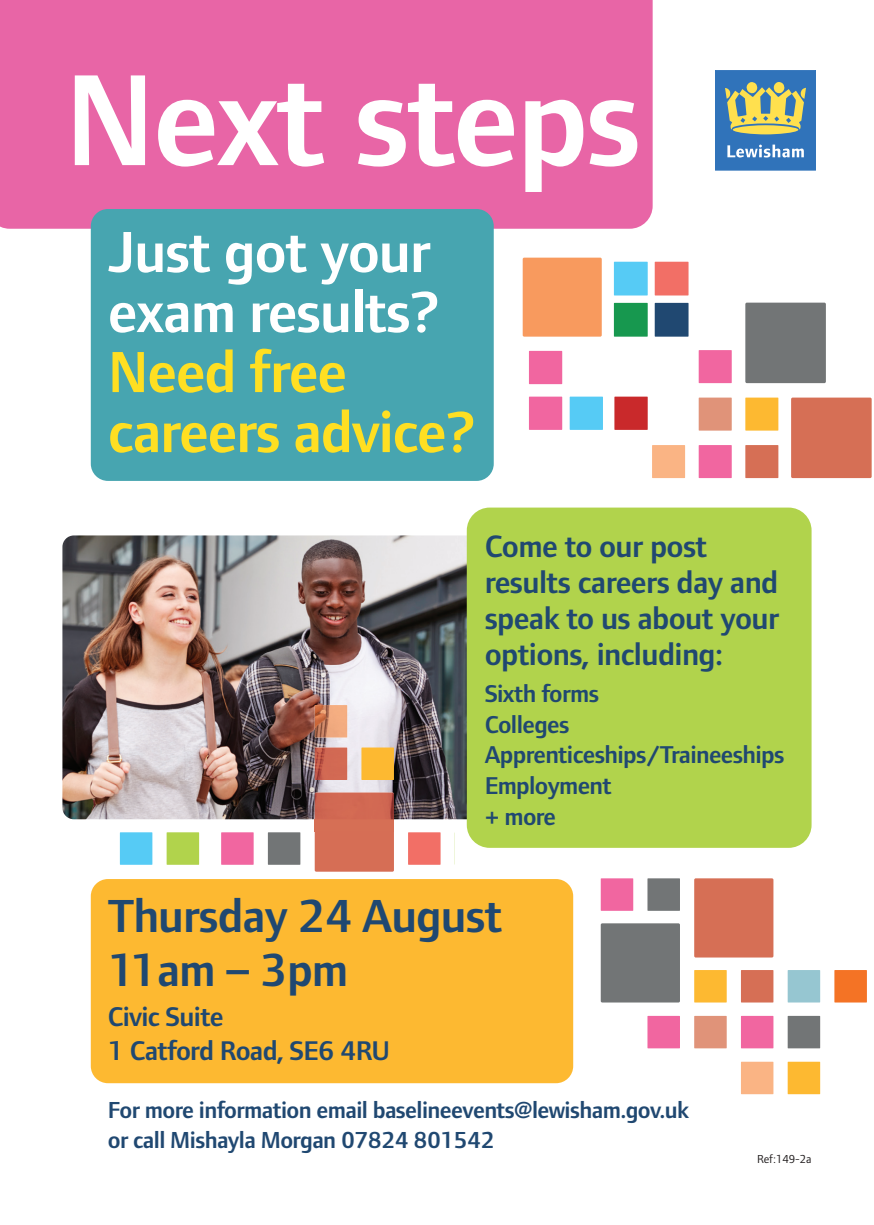
<style>
.page{position:relative;width:874px;height:1225px;background:#fff}
.page>*{position:absolute;margin:0;border:0;box-sizing:border-box;transform-origin:0 0}
.t1{font:600 134.4px "Foundry Form Sans";letter-spacing:-.02em;color:#fff}
.t2{font:600 60px/60px "Foundry Form Sans";letter-spacing:-.02em;color:#fff}
.t3{font:600 60px/60px "Foundry Form Sans";letter-spacing:-.02em;color:#ffdf22}
.t4{font:600 48px/54px "Foundry Form Sans";letter-spacing:-.02em;color:#204871}
.t5{font:600 32px/36px "Foundry Form Sans";letter-spacing:-.02em;color:#204871}
.t6{font:600 28px/34px "Foundry Form Sans";letter-spacing:-.025em;color:#204871}
.t7{font:600 25.2px/30.8px "Foundry Form Sans";letter-spacing:-.025em;color:#204871}
.t8{font:600 24px/30px "Foundry Form Sans";letter-spacing:-.025em;color:#204871}
.t9{font:12px "Foundry Form Sans";color:#231f20}
</style>
<div class="page">
<div style="left:91px;top:879px;width:482px;height:204px;background:#fdb931;border-radius:17px"></div>
<div style="left:715px;top:70px;width:100px;height:100px;background:#3073ba;border:1px solid #3073ba"></div>
<svg style="left:727px;top:145px;width:76px;height:12px"></svg>
<svg style="left:725px;top:82px;width:80px;height:52px"></svg>
<img style="left:62px;top:535px;width:404px;height:284px">
<div style="left:0;top:0;width:652px;height:229px;background:#e865a6"></div>
<div style="left:466px;top:507px;width:345px;height:341px;background:#b1d34c;border-radius:23px"></div>
<div style="left:91px;top:209px;width:402px;height:272px;background:#47a5b0;border-radius:17px"></div>
<div style="left:522px;top:258px;width:79px;height:79px;background:#f89a5e;border-radius:2px"></div>
<div style="left:613px;top:303px;width:34px;height:34px;background:#17984f"></div>
<div style="left:528px;top:351px;width:34px;height:33px;background:#f166a0"></div>
<div style="left:528px;top:396px;width:34px;height:34px;background:#f166a0"></div>
<div style="left:569px;top:396px;width:33px;height:34px;background:#56cbf5"></div>
<div style="left:614px;top:396px;width:33px;height:34px;background:#c9292b"></div>
<div style="left:613px;top:262px;width:34px;height:33px;background:#56cbf5"></div>
<div style="left:654px;top:303px;width:34px;height:34px;background:#204871"></div>
<div style="left:654px;top:262px;width:34px;height:33px;background:#f26f66"></div>
<div style="left:221px;top:832px;width:32px;height:32px;background:#f166a0"></div>
<div style="left:268px;top:832px;width:32px;height:32px;background:#727576"></div>
<div style="left:120px;top:832px;width:32px;height:32px;background:#56cbf5"></div>
<div style="left:166px;top:832px;width:33px;height:32px;background:#b1d34c"></div>
<div style="left:408px;top:832px;width:32px;height:32px;background:#f26f66"></div>
<div style="left:790px;top:397px;width:81px;height:81px;background:#d66f55;border-radius:2px"></div>
<div style="left:745px;top:303px;width:80px;height:80px;background:#727576;border-radius:2px"></div>
<div style="left:745px;top:397px;width:33px;height:33px;background:#fdb931"></div>
<div style="left:745px;top:445px;width:33px;height:33px;background:#d66f55"></div>
<div style="left:698px;top:350px;width:33px;height:33px;background:#f166a0"></div>
<div style="left:698px;top:397px;width:33px;height:33px;background:#e09379"></div>
<div style="left:698px;top:445px;width:33px;height:33px;background:#f166a0"></div>
<div style="left:651px;top:445px;width:33px;height:33px;background:#fab484"></div>
<div style="left:600px;top:878px;width:33px;height:33px;background:#f166a0"></div>
<div style="left:647px;top:878px;width:32px;height:33px;background:#727576"></div>
<div style="left:693px;top:878px;width:80px;height:79px;background:#d66f55;border-radius:2px"></div>
<div style="left:600px;top:923px;width:79px;height:79px;background:#727576;border-radius:2px"></div>
<div style="left:693px;top:970px;width:33px;height:32px;background:#fdb931"></div>
<div style="left:740px;top:970px;width:33px;height:32px;background:#d66f55"></div>
<div style="left:787px;top:970px;width:32px;height:32px;background:#96c6d1"></div>
<div style="left:834px;top:970px;width:32px;height:32px;background:#f47325"></div>
<div style="left:647px;top:1016px;width:32px;height:32px;background:#f166a0"></div>
<div style="left:693px;top:1016px;width:33px;height:32px;background:#e09379"></div>
<div style="left:740px;top:1016px;width:33px;height:32px;background:#f166a0"></div>
<div style="left:787px;top:1016px;width:32px;height:32px;background:#727576"></div>
<div style="left:740px;top:1061px;width:33px;height:33px;background:#fab484"></div>
<div style="left:787px;top:1061px;width:32px;height:33px;background:#fdb931"></div>
<div style="left:314px;top:819px;width:80px;height:12px;background:#d66f55"></div>
<img style="left:314px;top:792px;width:80px;height:27px">
<div style="left:314px;top:831px;width:80px;height:40px;background:#d66e55"></div>
<div style="left:361px;top:747px;width:33px;height:33px;background:#fdb931"></div>
<img style="left:314px;top:747px;width:33px;height:33px">
<img style="left:314px;top:705px;width:33px;height:32px">
<h1 class="t1" style="left:64px;top:41px;width:578px">Next steps</h1>
<h2 class="t2" style="left:108px;top:223px;width:333px">Just got your exam results?</h2>
<h2 class="t3" style="left:108px;top:343px;width:369px">Need free careers advice?</h2>
<h3 class="t5" style="left:484px;top:529px;width:296px">Come to our post results careers day and speak to us about your options, including:</h3>
<p class="t7" style="left:484px;top:678px;width:301px">Sixth forms<br>Colleges<br>Apprenticeships/Traineeships<br>Employment<br>+ more</p>
<h3 class="t4" style="left:108px;top:889px;width:396px">Thursday 24 August<br>11am – 3pm</h3>
<p class="t6" style="left:108px;top:999px;width:284px">Civic Suite<br>1 Catford Road, SE6 4RU</p>
<p class="t8" style="left:108px;top:1095px;width:582px">For more information email baselineevents@lewisham.gov.uk or call Mishayla Morgan 07824 801542</p>
<p class="t9" style="left:756px;top:1151px;width:56px">Ref:149-2a</p>
</div>
